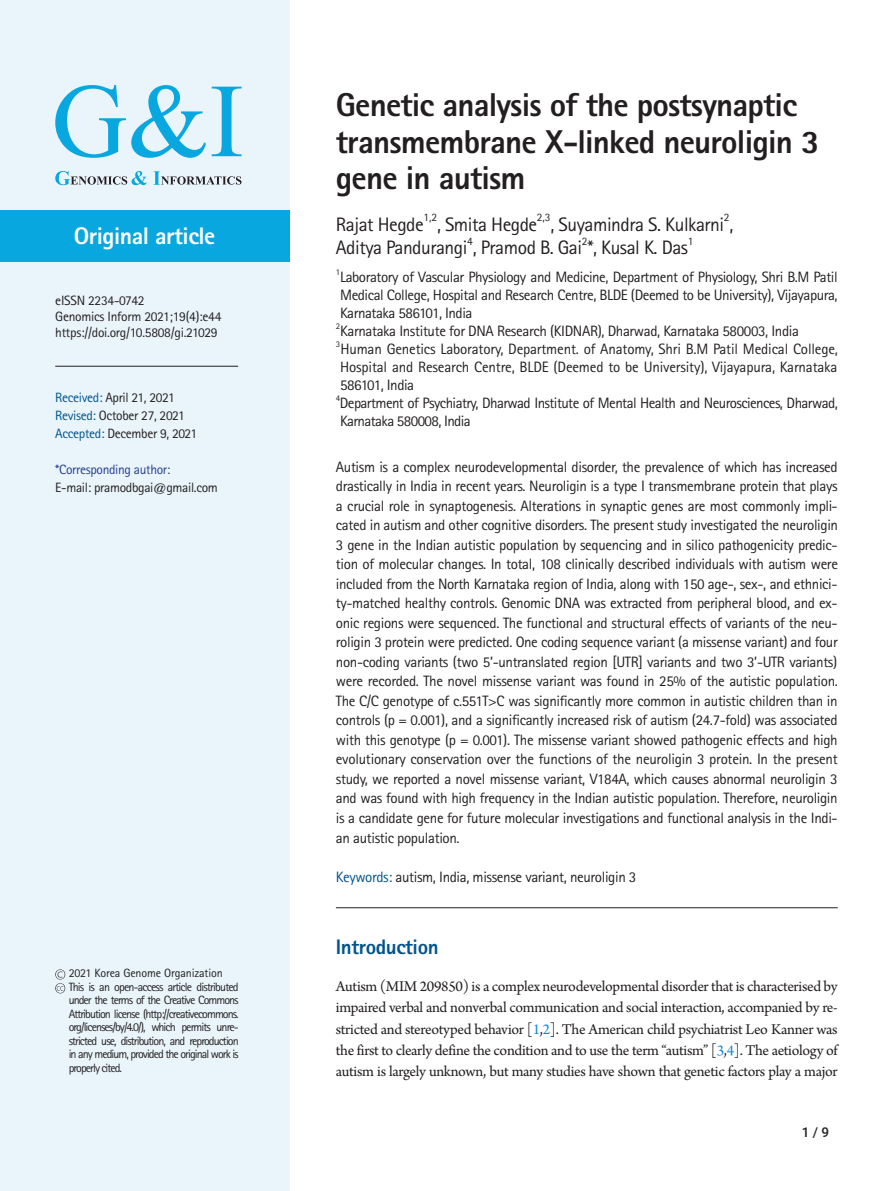
<style>
.page{position:relative;width:893px;height:1191px;background:#fff}
.page>*{position:absolute;margin:0;border:0;box-sizing:border-box;transform-origin:0 0}
.article-title{font:800 33px/36.3px "Rotis Sans Serif Std";letter-spacing:-.025em;color:#231f20}
.subject{font:800 24px "Rotis Sans Serif Std";letter-spacing:-.02em;color:#fff}
.body-title{font:800 21px "Rotis Sans Serif Std";letter-spacing:-.02em;color:#00548b}
.contrib-group{font:19.5px "Rotis Sans Serif Std";letter-spacing:-.025em;color:#231f20}
.body{font:15.75px/21.3px "Arno Pro";letter-spacing:-.025em;color:#231f20;text-align:justify}
.abstract{font:15px/19.5px "Rotis Sans Serif Std";letter-spacing:-.025em;color:#231f20;text-align:justify}
.aff{font:15px/18px "Rotis Sans Serif Std";letter-spacing:-.03em;color:#231f20;text-align:justify}
.date-published{font:13.5px "Rotis Sans Serif Std";letter-spacing:-.025em;color:#231f20}
.doi{font:13.5px "Rotis Sans Serif Std";letter-spacing:-.02em;color:#231f20}
.date-published-2{font:13.5px "Rotis Sans Serif Std";letter-spacing:-.025em;color:#253f8e}
.t1{font:500 13.5px "Roboto";color:#231f20}
.t2{font:12px/13.5px "Rotis Sans Serif Std";letter-spacing:-.08em;color:#231f20}
.contrib-group-2{font:11.4px "Rotis Sans Serif Std";color:#231f20}
.aff-2{font:8.7px "Rotis Sans Serif Std";color:#231f20}
.s1{color:#00548b}
.s2{color:#0b88de}
</style>
<div class="page">
<div style="left:0;top:0;width:289px;height:1191px;background:#e9f4fb"></div>
<svg style="left:55px;top:171px;width:187px;height:14px"></svg>
<svg style="left:55px;top:85px;width:151px;height:73px"></svg>
<svg style="left:212px;top:87px;width:30px;height:69px"></svg>
<hr style="left:55px;top:366px;width:183px;height:1px;background:#231f20">
<svg style="left:55px;top:969px;width:10px;height:24px"></svg>
<div style="left:0;top:210px;width:289px;height:51px;background:#08a7e0"></div>
<hr style="left:336px;top:907px;width:502px;height:1px;background:#231f20">
<p class="subject" style="left:74px;top:220px;width:143px">Original article</p>
<p class="doi" style="left:55px;top:292px;width:91px">eISSN 2234-0742</p>
<p class="doi" style="left:55px;top:308px;width:168px">Genomics Inform 2021;19(4):e44</p>
<p class="doi" style="left:55px;top:324px;width:164px">https://doi.org/10.5808/gi.21029</p>
<p class="date-published" style="left:55px;top:389px;width:121px"><span class="s1">Received:</span> April 21, 2021</p>
<p class="date-published" style="left:55px;top:407px;width:131px"><span class="s1">Revised:</span> October 27, 2021</p>
<p class="date-published" style="left:55px;top:425px;width:144px"><span class="s1">Accepted:</span> December 9, 2021</p>
<p class="date-published-2" style="left:55px;top:461px;width:117px">*Corresponding author:</p>
<p class="date-published" style="left:55px;top:479px;width:164px">E-mail: pramodbgai@gmail.com</p>
<p class="t2" style="left:69px;top:966px;width:172px">2021 Korea Genome Organization This is an open-access article distributed under the terms of the Creative Commons Attribution license (http://creativecommons. org/licenses/by/4.0/), which permits unre&shy;stricted use, distribution, and reproduction in any medium, provided the original work is properly cited.</p>
<p class="article-title" style="left:336px;top:86px;width:485px">Genetic analysis of the postsynaptic transmembrane X-linked neuroligin 3 gene in autism</p>
<p class="contrib-group" style="left:336px;top:212px;width:89px">Rajat Hegde</p>
<p class="contrib-group-2" style="left:423px;top:211px;width:15px">1,2</p>
<p class="contrib-group" style="left:437px;top:212px;width:102px">, Smita Hegde</p>
<p class="contrib-group-2" style="left:537px;top:211px;width:15px">2,3</p>
<p class="contrib-group" style="left:550px;top:212px;width:184px">, Suyamindra S. Kulkarni ,</p>
<p class="contrib-group-2" style="left:724px;top:211px;width:7px">2</p>
<p class="contrib-group-2" style="left:467px;top:234px;width:7px">4</p>
<p class="contrib-group-2" style="left:582px;top:234px;width:7px">2</p>
<p class="contrib-group-2" style="left:688px;top:234px;width:7px">1</p>
<p class="contrib-group" style="left:336px;top:236px;width:354px">Aditya Pandurangi , Pramod B. Gai *, Kusal K. Das</p>
<p class="aff-2" style="left:336px;top:267px;width:6px">1</p>
<p class="aff" style="left:340px;top:268px;width:499px">Laboratory of Vascular Physiology and Medicine, Department of Physiology, Shri B.M Patil Medical College, Hospital and Research Centre, BLDE (Deemed to be University), Vijayapura, Karnataka 586101, India</p>
<p class="aff-2" style="left:336px;top:321px;width:6px">2</p>
<p class="aff" style="left:340px;top:322px;width:460px">Karnataka Institute for DNA Research (KIDNAR), Dharwad, Karnataka 580003, India</p>
<p class="aff-2" style="left:336px;top:339px;width:6px">3</p>
<p class="aff" style="left:340px;top:340px;width:499px">Human Genetics Laboratory, Department. of Anatomy, Shri B.M Patil Medical College, Hospital and Research Centre, BLDE (Deemed to be University), Vijayapura, Karnataka 586101, India</p>
<p class="aff-2" style="left:336px;top:393px;width:6px">4</p>
<p class="aff" style="left:340px;top:394px;width:499px">Department of Psychiatry, Dharwad Institute of Mental Health and Neurosciences, Dharwad,<br>Karnataka 580008, India</p>
<p class="abstract" style="left:336px;top:457px;width:504px">Autism is a complex neurodevelopmental disorder, the prevalence of which has increased drastically in India in recent years. Neuroligin is a type I transmembrane protein that plays a crucial role in synaptogenesis. Alterations in synaptic genes are most commonly impli&shy;cated in autism and other cognitive disorders. The present study investigated the neuroligin 3 gene in the Indian autistic population by sequencing and in silico pathogenicity predic&shy;tion of molecular changes. In total, 108 clinically described individuals with autism were included from the North Karnataka region of India, along with 150 age-, sex-, and ethnici&shy;ty-matched healthy controls. Genomic DNA was extracted from peripheral blood, and ex&shy;onic regions were sequenced. The functional and structural effects of variants of the neu&shy;roligin 3 protein were predicted. One coding sequence variant (a missense variant) and four non-coding variants (two 5’-untranslated region [UTR] variants and two 3’-UTR variants) were recorded. The novel missense variant was found in 25% of the autistic population.<br>The C/C genotype of c.551T&gt;C was significantly more common in autistic children than in controls (p = 0.001), and a significantly increased risk of autism (24.7-fold) was associated with this genotype (p = 0.001). The missense variant showed pathogenic effects and high evolutionary conservation over the functions of the neuroligin 3 protein. In the present study, we reported a novel missense variant, V184A, which causes abnormal neuroligin 3 and was found with high frequency in the Indian autistic population. Therefore, neuroligin is a candidate gene for future molecular investigations and functional analysis in the Indi&shy;an autistic population.</p>
<p class="abstract" style="left:336px;top:866px;width:302px"><span class="s1">Keywords:</span> autism, India, missense variant, neuroligin 3</p>
<p class="body-title" style="left:336px;top:933px;width:104px">Introduction</p>
<p class="body" style="left:336px;top:976px;width:503px">Autism (MIM 209850) is a complex neurodevelopmental disorder that is characterised by impaired verbal and nonverbal communication and social interaction, accompanied by re&shy;stricted and stereotyped behavior [<span class="s2">1</span>,<span class="s2">2</span>]. The American child psychiatrist Leo Kanner was the first to clearly define the condition and to use the term “autism” [<span class="s2">3</span>,<span class="s2">4</span>]. The aetiology of autism is largely unknown, but many studies have shown that genetic factors play a major</p>
<p class="t1" style="left:802px;top:1123px;width:29px">1 / 9</p>
</div>
